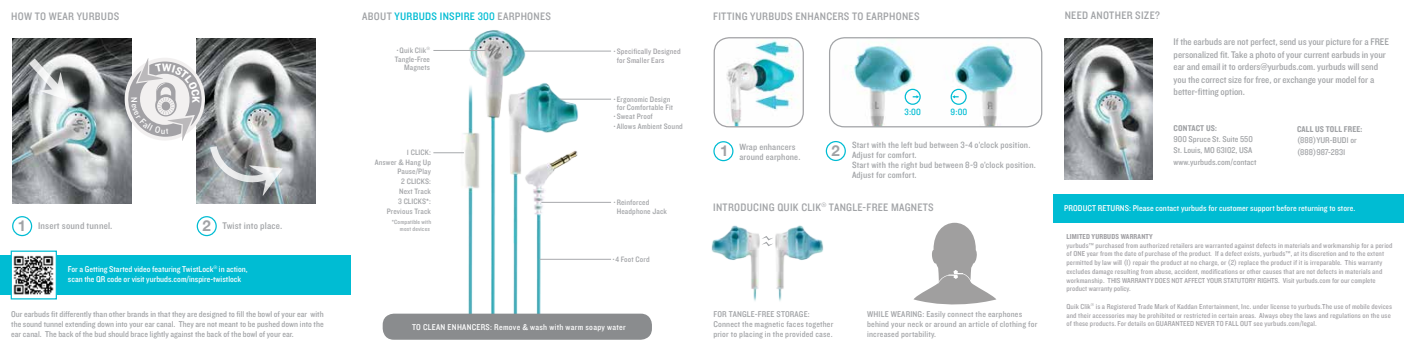
<style>
.page{position:relative;width:1404px;height:351px;background:#fff}
.page>*{position:absolute;margin:0;border:0;box-sizing:border-box;transform-origin:0 0}
.t1{font:700 15px "Helvetica Neue";color:#a1a3a6}
.t2{font:700 15px "Helvetica Neue";color:#a1a1a4}
.t3{font:11.25px "Knockout HTF30 Junior Welterwt";letter-spacing:.025em;color:#a1a3a6}
.t4{font:11.25px "Knockout HTF30 Junior Welterwt";letter-spacing:.025em;color:#00bcd3}
.t5{font:10px/12.5px "Knockout HTF30 Junior Welterwt";letter-spacing:-.005em;color:#a1a3a6}
.t6{font:10px "Knockout HTF30 Junior Welterwt";letter-spacing:.015em;color:#a1a3a6}
.t7{font:9.38px/10px "Knockout HTF30 Junior Welterwt";letter-spacing:.015em;color:#a1a3a6}
.t8{font:9.38px "Knockout HTF30 Junior Welterwt";color:#00bcd3}
.t9{font:8.75px/10px "Knockout HTF30 Junior Welterwt";letter-spacing:.02em;color:#a1a3a6}
.t10{font:8.75px/10px "Knockout HTF30 Junior Welterwt";letter-spacing:.005em;color:#fff}
.t11{font:8.75px/11.2px "Knockout HTF30 Junior Welterwt";color:#a1a3a6}
.t12{font:8.75px "Knockout HTF30 Junior Welterwt";letter-spacing:.03em;color:#fff}
.t13{font:8.75px "Knockout HTF50 Welterweight";letter-spacing:.015em;color:#a1a3a6}
.t14{font:8.12px/10px "Knockout HTF30 Junior Welterwt";letter-spacing:.015em;color:#a1a3a6;text-align:right}
.t15{font:8.12px "Knockout HTF30 Junior Welterwt";letter-spacing:.015em;color:#a2a1a5}
.t16{font:7.5px/8.8px "Knockout HTF30 Junior Welterwt";letter-spacing:.01em;color:#a2a1a5}
.t17{font:7.5px "Knockout HTF50 Welterweight";letter-spacing:.02em;color:#a2a1a5}
.t18{font:6.25px/6.9px "Knockout HTF30 Junior Welterwt";letter-spacing:.015em;color:#a1a3a6;text-align:right}
.s1{color:#a1a3a6}
.s2{font-family:"Helvetica Neue";font-weight:700;font-size:15px}
.s3{font-size:5px}
.s4{color:#fff}
.s5{font-size:5px;color:#fff}
</style>
<div class="page">
<img style="left:446px;top:30px;width:137px;height:284px">
<img style="left:714px;top:39px;width:89px;height:88px">
<div style="left:714px;top:37px;width:90px;height:90px;border:1px solid #a1a1a4;border-radius:15px"></div>
<div style="left:1053px;top:195px;width:351px;height:28px;background:#00bcd3"></div>
<img style="left:197px;top:39px;width:119px;height:164px">
<img style="left:12px;top:39px;width:119px;height:164px">
<svg style="left:29px;top:59px;width:38px;height:41px"></svg>
<hr style="left:560px;top:99px;width:51px;height:1px;background:#a7a9ac">
<hr style="left:541px;top:202px;width:70px;height:1px;background:#a7a9ac">
<hr style="left:433px;top:152px;width:31px;height:1px;background:#a7a9ac">
<hr style="left:540px;top:259px;width:71px;height:1px;background:#a7a9ac">
<div style="left:713px;top:141px;width:20px;height:20px;border:1px solid #00bcd3;border-radius:50%"></div>
<div style="left:826px;top:141px;width:20px;height:20px;border:1px solid #00bcd3;border-radius:50%"></div>
<img style="left:831px;top:38px;width:211px;height:89px">
<div style="left:829px;top:37px;width:213px;height:90px;border:1px solid #a1a3a6;border-radius:15px"></div>
<div style="left:951px;top:89px;width:16px;height:16px;border:1px solid #00bcd3;border-radius:50%"></div>
<svg style="left:952px;top:95px;width:7px;height:3px"></svg>
<div style="left:905px;top:89px;width:16px;height:16px;border:1px solid #00bcd3;border-radius:50%"></div>
<svg style="left:913px;top:95px;width:6px;height:3px"></svg>
<div style="left:12px;top:216px;width:20px;height:20px;border:1px solid #00bcd3;border-radius:50%"></div>
<div style="left:197px;top:216px;width:20px;height:20px;border:1px solid #00bcd3;border-radius:50%"></div>
<img style="left:1064px;top:38px;width:89px;height:142px">
<div style="left:383px;top:314px;width:269px;height:26px;background:#8a8c8e;border-radius:11px"></div>
<div style="left:0;top:256px;width:351px;height:39px;background:#00bcd3"></div>
<img style="left:13px;top:255px;width:42px;height:40px">
<div style="left:11px;top:251px;width:46px;height:49px;border:1px solid #00bcd3"></div>
<hr style="left:433px;top:50px;width:53px;height:1px;background:#a7a9ac">
<img style="left:711px;top:225px;width:113px;height:76px">
<svg style="left:914px;top:223px;width:82px;height:82px"></svg>
<svg style="left:762px;top:236px;width:11px;height:10px"></svg>
<hr style="left:524px;top:51px;width:87px;height:1px;background:#a7a9ac">
<svg style="left:124px;top:58px;width:159px;height:138px"></svg>
<h2 class="t3" style="left:11px;top:10px;width:110px">HOW TO WEAR YURBUDS</h2>
<h2 class="t4" style="left:362px;top:10px;width:190px"><span class="s1">ABOUT</span> YURBUDS INSPIRE 300 <span class="s1">EARPHONES</span></h2>
<h2 class="t3" style="left:1065px;top:10px;width:97px">NEED ANOTHER SIZE?</h2>
<h2 class="t3" style="left:713px;top:10px;width:208px">FITTING YURBUDS ENHANCERS TO EARPHONES</h2>
<h1 class="t1" style="left:203px;top:214px;width:10px">2</h1>
<h3 class="t6" style="left:18px;top:221px;width:96px"><span class="s2">1</span> Insert sound tunnel.</h3>
<h3 class="t6" style="left:223px;top:221px;width:61px">Twist into place.</h3>
<p class="t10" style="left:68px;top:265px;width:181px">For a Getting Started video featuring TwistLock<sup>®</sup> in action, scan the QR code or visit yurbuds.com/inspire-twistlock</p>
<p class="t9" style="left:11px;top:309px;width:314px;text-align:justify">Our earbuds fit differently than other brands in that they are designed to fill the bowl of your ear with the sound tunnel extending down into your ear canal. They are not meant to be pushed down into the ear canal. The back of the bud should brace lightly against the back of the bowl of your ear.</p>
<p class="t14" style="left:395px;top:46px;width:37px;line-height:8.8px"><span class="s3">•</span> Quik Clik<sup>®<br></sup>Tangle-Free<br>Magnets</p>
<p class="t14" style="left:375px;top:148px;width:58px">1 CLICK:<br>Answer &amp; Hang Up</p>
<p class="t14" style="left:387px;top:167px;width:46px">Pause/Play<br>2 CLICKS:<br>Next Track<br>3 CLICKS*:<br>Previous Track</p>
<p class="t18" style="left:392px;top:219px;width:41px">*Compatible with most devices<span class="s4">.</span></p>
<p class="t15" style="left:614px;top:47px;width:72px"><span class="s3">•</span> Specifically Designed <span class="s5">•</span></p>
<p class="t15" style="left:614px;top:56px;width:52px"><span class="s5">•</span> for Smaller Ears</p>
<p class="t14" style="left:614px;top:94px;width:58px"><span class="s3">•</span> Ergonomic Design</p>
<p class="t14" style="left:614px;top:103px;width:61px"><span class="s5">•</span> for Comfortable Fit</p>
<p class="t14" style="left:614px;top:112px;width:40px"><span class="s3">•</span> Sweat Proof</p>
<p class="t14" style="left:614px;top:122px;width:70px"><span class="s3">•</span> Allows Ambient Sound</p>
<p class="t14" style="left:614px;top:198px;width:37px"><span class="s3">•</span> Reinforced</p>
<p class="t14" style="left:614px;top:206px;width:55px"><span class="s5">•</span> Headphone Jack</p>
<p class="t14" style="left:613px;top:255px;width:39px"><span class="s3">•</span> 4 Foot Cord</p>
<p class="t12" style="left:412px;top:323px;width:215px">TO CLEAN ENHANCERS: Remove &amp; wash with warm soapy water</p>
<p class="t7" style="left:739px;top:143px;width:63px">Wrap enhancers around earphone.</p>
<h1 class="t2" style="left:720px;top:139px;width:10px">1</h1>
<h1 class="t1" style="left:832px;top:138px;width:10px">2</h1>
<p class="t8" style="left:905px;top:107px;width:18px">3:00</p>
<p class="t8" style="left:951px;top:107px;width:18px">9:00</p>
<p class="t7" style="left:852px;top:140px;width:185px">Start with the left bud between 3-4 o’clock position.<br>Adjust for comfort.<br>Start with the right bud between 8-9 o’clock position.<br>Adjust for comfort.</p>
<h2 class="t3" style="left:713px;top:201px;width:222px">INTRODUCING QUIK CLIK<sup>®</sup> TANGLE-FREE MAGNETS</h2>
<p class="t9" style="left:713px;top:309px;width:121px">FOR TANGLE-FREE STORAGE:<br>Connect the magnetic faces together prior to placing in the provided case.</p>
<p class="t9" style="left:867px;top:309px;width:172px">WHILE WEARING: Easily connect the earphones behind your neck or around an article of clothing for increased portability.</p>
<p class="t5" style="left:1174px;top:36px;width:217px">If the earbuds are not perfect, send us your picture for a FREE personalized fit. Take a photo of your current earbuds in your ear and email it to orders@yurbuds.com. yurbuds will send you the correct size for free, or exchange your model for a better-fitting option.</p>
<p class="t13" style="left:1174px;top:123px;width:45px">CONTACT US:</p>
<p class="t11" style="left:1174px;top:134px;width:85px">900 Spruce St. Suite 550<br>St. Louis, MO 63102, USA www.yurbuds.com/contact</p>
<p class="t13" style="left:1297px;top:125px;width:67px">CALL US TOLL FREE:</p>
<p class="t11" style="left:1297px;top:135px;width:61px">(888)YUR-BUD1 or (888)987-2831</p>
<p class="t10" style="left:1064px;top:204px;width:293px">PRODUCT RETURNS: Please contact yurbuds for customer support before returning to store.</p>
<p class="t17" style="left:1067px;top:232px;width:88px">LIMITED YURBUDS WARRANTY</p>
<p class="t16" style="left:1067px;top:241px;width:328px">yurbuds™ purchased from authorized retailers are warranted against defects in materials and workmanship for a period of ONE year from the date of purchase of the product. If a defect exists, yurbuds™, at its discretion and to the extent permitted by law will (I) repair the product at no charge, or (2) replace the product if it is irreparable. This warranty excludes damage resulting from abuse, accident, modifications or other causes that are not defects in materials and workmanship. THIS WARRANTY DOES NOT AFFECT YOUR STATUTORY RIGHTS. Visit yurbuds.com for our complete product warranty policy.</p>
<p class="t16" style="left:1067px;top:302px;width:327px">Quik Clik<sup>®</sup> is a Registered Trade Mark of Kaddan Entertainment, Inc. under license to yurbuds.The use of mobile devices and their accessories may be prohibited or restricted in certain areas. Always obey the laws and regulations on the use of these products. For details on GUARANTEED NEVER TO FALL OUT see yurbuds.com/legal.</p>
</div>
